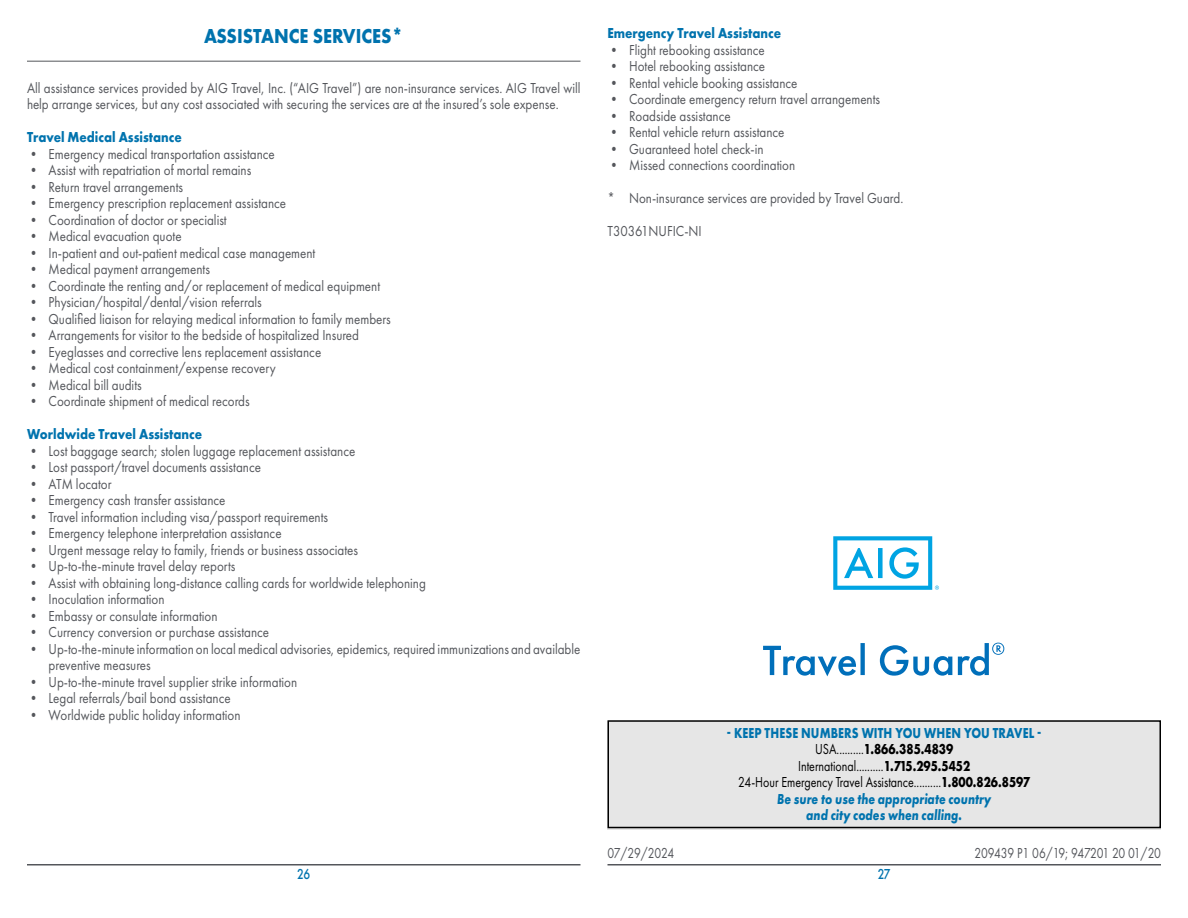
<style>
.page{position:relative;width:1188px;height:918px;background:#fff}
.page>*{position:absolute;margin:0;border:0;box-sizing:border-box;transform-origin:0 0}
.t1{font:700 21px "Futura PT";color:#0073ae;scale:.87 1}
.t2{font:15px/16.5px "Futura PT";color:#54565b;scale:.87 1}
.t3{font:15px/16.5px "Futura PT";color:#000;text-align:center;scale:.8 1}
.t4{font:700 15px "Futura PT";color:#0073ae;scale:.87 1}
.t5{font:15px "Futura PT";letter-spacing:-.025em;color:#54565b;scale:.8 1}
.t6{font:15px "Futura PT";color:#54565b;scale:.8 1}
.t7{font:500 15px "Futura PT";color:#0073ae;scale:.8 1}
.s1{font-weight:700;color:#0073ae}
.s2{font-weight:700}
.s3{font-weight:700;font-style:italic;color:#0073ae}
</style>
<div class="page">
<hr style="left:27px;top:864px;width:553px;height:2px;background:#54565b">
<hr style="left:608px;top:864px;width:553px;height:2px;background:#54565b">
<hr style="left:27px;top:61px;width:553px;height:1px;background:#54565b">
<div style="left:608px;top:721px;width:553px;height:108px;background:#e6e6e6"></div>
<div style="left:608px;top:720px;width:553px;height:108px;border:2px solid #000"></div>
<svg style="left:763px;top:643px;width:102px;height:33px"></svg>
<svg style="left:880px;top:645px;width:72px;height:31px"></svg>
<svg style="left:958px;top:643px;width:46px;height:33px"></svg>
<svg style="left:833px;top:536px;width:106px;height:54px"></svg>
<h1 class="t1" style="left:204px;top:22px;width:231px">ASSISTANCE SERVICES*</h1>
<p class="t2" style="left:27px;top:79px;width:638px">All assistance services provided by AIG Travel, Inc. (“AIG Travel”) are non-insurance services. AIG Travel will help arrange services, but any cost associated with securing the services are at the insured’s sole expense.</p>
<p class="t4" style="left:27px;top:127px;width:179px">Travel Medical Assistance</p>
<p class="t2" style="left:27px;top:145px;width:286px">• Emergency medical transportation assistance</p>
<p class="t2" style="left:27px;top:162px;width:259px">• Assist with repatriation of mortal remains</p>
<p class="t2" style="left:27px;top:178px;width:181px">• Return travel arrangements</p>
<p class="t2" style="left:27px;top:195px;width:299px">• Emergency prescription replacement assistance</p>
<p class="t2" style="left:27px;top:211px;width:231px">• Coordination of doctor or specialist</p>
<p class="t2" style="left:27px;top:228px;width:179px">• Medical evacuation quote</p>
<p class="t2" style="left:27px;top:244px;width:333px">• In-patient and out-patient medical case management</p>
<p class="t2" style="left:27px;top:261px;width:212px">• Medical payment arrangements</p>
<p class="t2" style="left:27px;top:277px;width:407px">• Coordinate the renting and/or replacement of medical equipment</p>
<p class="t2" style="left:27px;top:294px;width:271px">• Physician/hospital/dental/vision referrals</p>
<p class="t2" style="left:27px;top:310px;width:420px">• Qualified liaison for relaying medical information to family members</p>
<p class="t2" style="left:27px;top:327px;width:383px">• Arrangements for visitor to the bedside of hospitalized Insured</p>
<p class="t2" style="left:27px;top:343px;width:340px">• Eyeglasses and corrective lens replacement assistance</p>
<p class="t2" style="left:27px;top:360px;width:287px">• Medical cost containment/expense recovery</p>
<p class="t2" style="left:27px;top:376px;width:133px">• Medical bill audits</p>
<p class="t2" style="left:27px;top:393px;width:257px">• Coordinate shipment of medical records</p>
<p class="t4" style="left:27px;top:424px;width:203px">Worldwide Travel Assistance</p>
<p class="t2" style="left:27px;top:442px;width:379px">• Lost baggage search; stolen luggage replacement assistance</p>
<p class="t2" style="left:27px;top:459px;width:270px">• Lost passport/travel documents assistance</p>
<p class="t2" style="left:27px;top:475px;width:99px">• ATM locator</p>
<p class="t2" style="left:27px;top:492px;width:230px">• Emergency cash transfer assistance</p>
<p class="t2" style="left:27px;top:508px;width:348px">• Travel information including visa/passport requirements</p>
<p class="t2" style="left:27px;top:525px;width:294px">• Emergency telephone interpretation assistance</p>
<p class="t2" style="left:27px;top:541px;width:382px">• Urgent message relay to family, friends or business associates</p>
<p class="t2" style="left:27px;top:558px;width:241px">• Up-to-the-minute travel delay reports</p>
<p class="t2" style="left:27px;top:574px;width:460px">• Assist with obtaining long-distance calling cards for worldwide telephoning</p>
<p class="t2" style="left:27px;top:591px;width:160px">• Inoculation information</p>
<p class="t2" style="left:27px;top:607px;width:221px">• Embassy or consulate information</p>
<p class="t2" style="left:27px;top:624px;width:280px">• Currency conversion or purchase assistance</p>
<p class="t2" style="left:49px;top:640px;width:613px;text-indent:-22px">• Up-to-the-minute information on local medical advisories, epidemics, required immunizations and available preventive measures</p>
<p class="t2" style="left:27px;top:673px;width:312px">• Up-to-the-minute travel supplier strike information</p>
<p class="t2" style="left:27px;top:690px;width:236px">• Legal referrals/bail bond assistance</p>
<p class="t2" style="left:27px;top:706px;width:247px">• Worldwide public holiday information</p>
<p class="t4" style="left:608px;top:24px;width:201px">Emergency Travel Assistance</p>
<p class="t2" style="left:608px;top:42px;width:182px">• Flight rebooking assistance</p>
<p class="t2" style="left:608px;top:58px;width:183px">• Hotel rebooking assistance</p>
<p class="t2" style="left:608px;top:75px;width:220px">• Rental vehicle booking assistance</p>
<p class="t2" style="left:608px;top:91px;width:315px">• Coordinate emergency return travel arrangements</p>
<p class="t2" style="left:608px;top:108px;width:143px">• Roadside assistance</p>
<p class="t2" style="left:608px;top:124px;width:205px">• Rental vehicle return assistance</p>
<p class="t2" style="left:608px;top:141px;width:181px">• Guaranteed hotel check-in</p>
<p class="t2" style="left:608px;top:157px;width:217px">• Missed connections coordination</p>
<p class="t2" style="left:608px;top:190px;width:342px">* Non-insurance services are provided by Travel Guard.</p>
<p class="t2" style="left:608px;top:223px;width:110px">T30361NUFIC-NI</p>
<p class="t3" style="left:727px;top:724px;width:395px"><span class="s1">- KEEP THESE NUMBERS WITH YOU WHEN YOU TRAVEL - </span>USA..........<span class="s2">1.866.385.4839<br></span>International..........<span class="s2">1.715.295.5452<br></span>24-Hour Emergency Travel Assistance..........<span class="s2">1.800.826.8597<br></span><span class="s3">Be sure to use the appropriate country<br>and city codes when calling.</span></p>
<p class="t6" style="left:608px;top:844px;width:85px">07/29/2024</p>
<p class="t5" style="left:975px;top:844px;width:234px">209439 P1 06/19; 947201 20 01/20</p>
<p class="t7" style="left:297px;top:865px;width:18px">26</p>
<p class="t7" style="left:878px;top:865px;width:18px">27</p>
</div>
